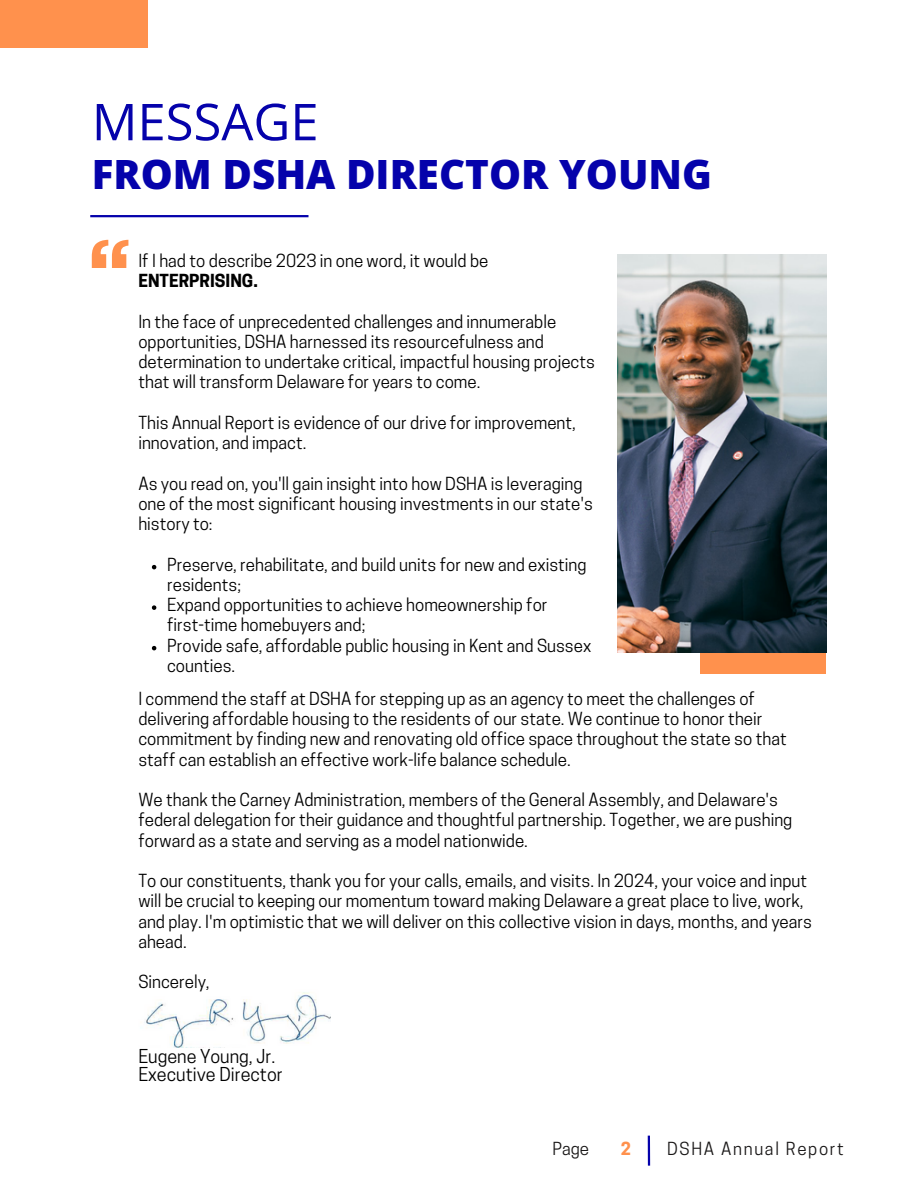
<style>
.page{position:relative;width:918px;height:1188px;background:#fff}
.page>*{position:absolute;margin:0;border:0;box-sizing:border-box;transform-origin:0 0}
.t1{font:50.85px "Open Sans";color:#0502ab}
.t2{font:800 40.35px "Open Sans";color:#0502ab}
.t3{font:18px/18px "Cooper Hewitt";color:#000}
.t4{font:16.95px/20.2px "Cooper Hewitt";color:#000}
.t5{font:16.95px "Cooper Hewitt";letter-spacing:.1em;color:#191717}
.t6{font:700 16.95px "Cooper Hewitt";color:#ff914d}
.s1{font-weight:700}
</style>
<div class="page">
<hr style="left:648px;top:1136px;width:2px;height:30px;background:#0502ab">
<svg style="left:92px;top:240px;width:36px;height:28px"></svg>
<hr style="left:90px;top:215px;width:219px;height:2px;background:#0502ab">
<div style="left:0;top:0;width:148px;height:47px;background:#ff914d"></div>
<div style="left:701px;top:630px;width:125px;height:44px;background:#ff914d"></div>
<img style="left:618px;top:254px;width:208px;height:398px">
<img style="left:144px;top:992px;width:187px;height:56px">
<svg style="left:152px;top:565px;width:4px;height:4px"></svg>
<svg style="left:152px;top:605px;width:4px;height:5px"></svg>
<svg style="left:152px;top:646px;width:4px;height:4px"></svg>
<h3 class="t1" style="left:92px;top:86px;width:228px">MESSAGE</h3>
<h3 class="t2" style="left:92px;top:146px;width:622px">FROM DSHA DIRECTOR YOUNG</h3>
<h3 class="t4" style="left:138px;top:252px;width:351px">If I had to describe 2023 in one word, it would be<br><span class="s1">ENTERPRISING.</span></h3>
<p class="t4" style="left:138px;top:313px;width:458px">In the face of unprecedented challenges and innumerable opportunities, DSHA harnessed its resourcefulness and determination to undertake critical, impactful housing projects that will transform Delaware for years to come.</p>
<p class="t4" style="left:138px;top:414px;width:439px">This Annual Report is evidence of our drive for improvement, innovation, and impact.</p>
<p class="t4" style="left:138px;top:475px;width:456px">As you read on, you'll gain insight into how DSHA is leveraging one of the most significant housing investments in our state's history to:</p>
<p class="t4" style="left:167px;top:556px;width:421px">Preserve, rehabilitate, and build units for new and existing residents;</p>
<h3 class="t4" style="left:167px;top:597px;width:382px">Expand opportunities to achieve homeownership for first-time homebuyers and;</h3>
<h3 class="t4" style="left:167px;top:637px;width:426px">Provide safe, affordable public housing in Kent and Sussex counties.</h3>
<p class="t4" style="left:138px;top:691px;width:650px">I commend the staff at DSHA for stepping up as an agency to meet the challenges of delivering affordable housing to the residents of our state. We continue to honor their commitment by finding new and renovating old office space throughout the state so that staff can establish an effective work-life balance schedule.</p>
<h3 class="t4" style="left:138px;top:792px;width:656px">We thank the Carney Administration, members of the General Assembly, and Delaware's federal delegation for their guidance and thoughtful partnership. Together, we are pushing forward as a state and serving as a model nationwide.</h3>
<h3 class="t4" style="left:138px;top:873px;width:675px">To our constituents, thank you for your calls, emails, and visits. In 2024, your voice and input will be crucial to keeping our momentum toward making Delaware a great place to live, work, and play. I'm optimistic that we will deliver on this collective vision in days, months, and years ahead.</h3>
<p class="t4" style="left:138px;top:974px;width:73px">Sincerely,</p>
<h3 class="t3" style="left:138px;top:1050px;width:146px">Eugene Young, Jr.<br>Executive Director</h3>
<p class="t5" style="left:552px;top:1142px;width:38px">Page</p>
<h3 class="t6" style="left:621px;top:1142px;width:12px">2</h3>
<h3 class="t5" style="left:667px;top:1142px;width:179px">DSHA Annual Report</h3>
</div>
